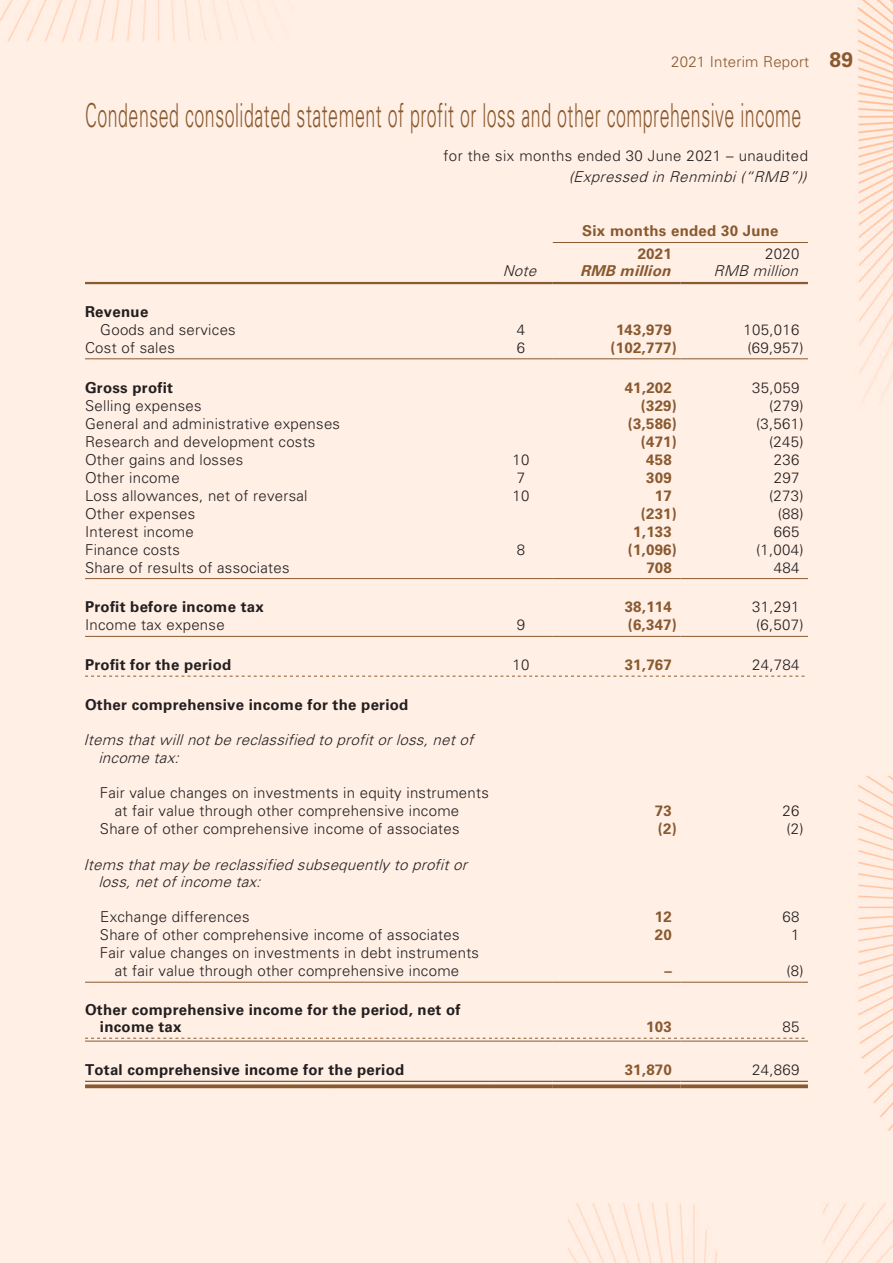
<style>
.page{position:relative;width:893px;height:1263px;background:#ffefe5}
.page>*{position:absolute;margin:0;border:0;box-sizing:border-box;transform-origin:0 0}
.t1{font:300 33px "Univers LT Std";letter-spacing:.03em;color:#89592f;scale:.54 1}
.t2{font:300 15px/18px "Univers LT Std";letter-spacing:.02em;color:#231f20}
.t3{font:700 15px/17.2px "Univers LT Std";letter-spacing:.02em;color:#231f20}
.t4{font:italic 300 15px/18px "Univers LT Std";color:#231f20}
.t5{font:700 15px/22.5px "Univers LT Std";letter-spacing:.02em;color:#89592f}
.t6{font:300 15px "Univers LT Std";letter-spacing:.015em;color:#89592f}
.t7{font:italic 700 15px "Univers LT Std";color:#89592f}
.s1{font-weight:700;font-size:21px}
</style>
<div class="page">
<hr style="left:553px;top:242px;width:255px;height:1px;background:#89592f">
<hr style="left:85px;top:282px;width:404px;height:2px;background:#89592f">
<hr style="left:489px;top:282px;width:64px;height:2px;background:#89592f">
<hr style="left:553px;top:282px;width:127px;height:2px;background:#89592f">
<hr style="left:680px;top:282px;width:128px;height:2px;background:#89592f">
<hr style="left:85px;top:358px;width:404px;height:1px;background:#89592f">
<hr style="left:489px;top:358px;width:64px;height:1px;background:#89592f">
<hr style="left:553px;top:358px;width:127px;height:1px;background:#89592f">
<hr style="left:680px;top:358px;width:128px;height:1px;background:#89592f">
<hr style="left:85px;top:578px;width:404px;height:1px;background:#89592f">
<hr style="left:489px;top:578px;width:64px;height:1px;background:#89592f">
<hr style="left:553px;top:578px;width:127px;height:1px;background:#89592f">
<hr style="left:680px;top:578px;width:128px;height:1px;background:#89592f">
<hr style="left:85px;top:636px;width:404px;height:1px;background:#89592f">
<hr style="left:489px;top:636px;width:64px;height:1px;background:#89592f">
<hr style="left:553px;top:636px;width:127px;height:1px;background:#89592f">
<hr style="left:680px;top:636px;width:128px;height:1px;background:#89592f">
<svg style="left:85px;top:676px;width:719px;height:1px"></svg>
<hr style="left:85px;top:982px;width:404px;height:1px;background:#89592f">
<hr style="left:489px;top:982px;width:64px;height:1px;background:#89592f">
<hr style="left:553px;top:982px;width:127px;height:1px;background:#89592f">
<hr style="left:680px;top:982px;width:128px;height:1px;background:#89592f">
<hr style="left:85px;top:1041px;width:404px;height:1px;background:#89592f">
<hr style="left:489px;top:1041px;width:64px;height:1px;background:#89592f">
<hr style="left:553px;top:1041px;width:127px;height:1px;background:#89592f">
<svg style="left:85px;top:1038px;width:719px;height:1px"></svg>
<hr style="left:680px;top:1041px;width:128px;height:1px;background:#89592f">
<hr style="left:85px;top:1081px;width:404px;height:1px;background:#89592f">
<svg style="left:85px;top:1084px;width:404px;height:4px;background:#966a44"></svg>
<hr style="left:489px;top:1081px;width:64px;height:1px;background:#89592f">
<svg style="left:489px;top:1084px;width:64px;height:4px"></svg>
<hr style="left:553px;top:1081px;width:127px;height:1px;background:#89592f">
<svg style="left:553px;top:1084px;width:127px;height:4px"></svg>
<hr style="left:680px;top:1081px;width:128px;height:1px;background:#89592f">
<svg style="left:680px;top:1084px;width:128px;height:4px"></svg>
<p class="t6" style="left:671px;top:53px;width:183px">2021 Interim Report <span class="s1">89</span></p>
<h1 class="t1" style="left:85px;top:96px;width:1328px">Condensed consolidated statement of profit or loss and other comprehensive income</h1>
<p class="t2" style="left:443px;top:146px;width:366px">for the six months ended 30 June 2021 – unaudited</p>
<p class="t4" style="left:569px;top:167px;width:244px">(Expressed in Renminbi(“RMB”))</p>
<p class="t5" style="left:638px;top:220px;width:142px;text-indent:-55px">Six months ended 30 June<br>2021</p>
<p class="t2" style="left:765px;top:245px;width:36px">2020</p>
<p class="t4" style="left:503px;top:262px;width:40px">Note</p>
<p class="t7" style="left:580px;top:262px;width:96px">RMB million</p>
<p class="t4" style="left:713px;top:262px;width:91px">RMB million</p>
<p class="t3" style="left:85px;top:303px;width:65px">Revenue</p>
<p class="t2" style="left:100px;top:320px;width:137px">Goods and services</p>
<p class="t2" style="left:517px;top:320px;width:10px">4</p>
<p class="t5" style="left:616px;top:318px;width:57px">143,979</p>
<p class="t2" style="left:744px;top:320px;width:57px">105,016</p>
<p class="t2" style="left:85px;top:338px;width:91px">Cost of sales</p>
<p class="t2" style="left:517px;top:338px;width:10px">6</p>
<p class="t5" style="left:610px;top:336px;width:68px">(102,777)</p>
<p class="t2" style="left:747px;top:338px;width:58px">(69,957)</p>
<p class="t3" style="left:85px;top:379px;width:89px">Gross profit</p>
<p class="t5" style="left:625px;top:376px;width:49px">41,202</p>
<p class="t2" style="left:752px;top:378px;width:49px">35,059</p>
<p class="t2" style="left:85px;top:396px;width:118px">Selling expenses</p>
<p class="t5" style="left:641px;top:394px;width:38px">(329)</p>
<p class="t2" style="left:769px;top:396px;width:36px">(279)</p>
<p class="t2" style="left:85px;top:414px;width:257px">General and administrative expenses</p>
<p class="t5" style="left:628px;top:412px;width:51px">(3,586)</p>
<p class="t2" style="left:756px;top:414px;width:49px">(3,561)</p>
<p class="t2" style="left:85px;top:432px;width:232px">Research and development costs</p>
<p class="t5" style="left:641px;top:430px;width:38px">(471)</p>
<p class="t2" style="left:769px;top:432px;width:36px">(245)</p>
<p class="t2" style="left:85px;top:450px;width:160px">Other gains and losses</p>
<p class="t2" style="left:512px;top:450px;width:18px">10</p>
<p class="t5" style="left:646px;top:448px;width:27px">458</p>
<p class="t2" style="left:774px;top:450px;width:27px">236</p>
<p class="t2" style="left:85px;top:468px;width:96px">Other income</p>
<p class="t2" style="left:517px;top:468px;width:10px">7</p>
<p class="t5" style="left:646px;top:466px;width:27px">309</p>
<p class="t2" style="left:774px;top:468px;width:27px">297</p>
<p class="t2" style="left:85px;top:486px;width:224px">Loss allowances, net of reversal</p>
<p class="t2" style="left:512px;top:486px;width:18px">10</p>
<p class="t5" style="left:655px;top:484px;width:18px">17</p>
<p class="t2" style="left:769px;top:486px;width:36px">(273)</p>
<p class="t2" style="left:85px;top:504px;width:112px">Other expenses</p>
<p class="t5" style="left:641px;top:502px;width:38px">(231)</p>
<p class="t2" style="left:778px;top:504px;width:27px">(88)</p>
<p class="t2" style="left:85px;top:522px;width:110px">Interest income</p>
<p class="t5" style="left:633px;top:520px;width:40px">1,133</p>
<p class="t2" style="left:774px;top:522px;width:27px">665</p>
<p class="t2" style="left:85px;top:540px;width:96px">Finance costs</p>
<p class="t2" style="left:517px;top:540px;width:10px">8</p>
<p class="t5" style="left:628px;top:538px;width:51px">(1,096)</p>
<p class="t2" style="left:756px;top:540px;width:49px">(1,004)</p>
<p class="t2" style="left:85px;top:558px;width:206px">Share of results of associates</p>
<p class="t5" style="left:646px;top:556px;width:27px">708</p>
<p class="t2" style="left:774px;top:558px;width:27px">484</p>
<p class="t3" style="left:85px;top:598px;width:180px">Profit before income tax</p>
<p class="t5" style="left:625px;top:596px;width:49px">38,114</p>
<p class="t2" style="left:752px;top:598px;width:49px">31,291</p>
<p class="t2" style="left:85px;top:616px;width:141px">Income tax expense</p>
<p class="t2" style="left:517px;top:616px;width:10px">9</p>
<p class="t5" style="left:628px;top:614px;width:51px">(6,347)</p>
<p class="t2" style="left:756px;top:616px;width:49px">(6,507)</p>
<p class="t3" style="left:85px;top:656px;width:148px">Profit for the period</p>
<p class="t2" style="left:512px;top:656px;width:18px">10</p>
<p class="t5" style="left:625px;top:654px;width:49px">31,767</p>
<p class="t2" style="left:752px;top:656px;width:49px">24,784</p>
<p class="t3" style="left:85px;top:696px;width:325px">Other comprehensive income for the period</p>
<p class="t4" style="left:98px;top:731px;width:381px;text-indent:-15px">Itemsthatwillnotbe reclassified to profitorloss,netof income tax:</p>
<p class="t2" style="left:115px;top:784px;width:376px;text-indent:-15px">Fair value changes on investments in equity instruments at fair value through other comprehensive income</p>
<p class="t5" style="left:655px;top:800px;width:18px">73</p>
<p class="t2" style="left:782px;top:802px;width:18px">26</p>
<p class="t2" style="left:100px;top:820px;width:361px">Share of other comprehensive income of associates</p>
<p class="t5" style="left:658px;top:818px;width:20px">(2)</p>
<p class="t2" style="left:786px;top:820px;width:19px">(2)</p>
<p class="t4" style="left:98px;top:856px;width:375px;line-height:17.2px;text-indent:-15px">Itemsthatmaybe reclassified subsequentlyto profitor loss,netofincome tax:</p>
<p class="t2" style="left:100px;top:908px;width:151px">Exchange differences</p>
<p class="t5" style="left:655px;top:906px;width:18px">12</p>
<p class="t2" style="left:782px;top:908px;width:18px">68</p>
<p class="t2" style="left:100px;top:926px;width:361px">Share of other comprehensive income of associates</p>
<p class="t5" style="left:655px;top:924px;width:18px">20</p>
<p class="t2" style="left:791px;top:926px;width:10px">1</p>
<p class="t2" style="left:100px;top:944px;width:381px;text-align:center">Fair value changes on investments in debt instruments at fair value through other comprehensive income</p>
<p class="t5" style="left:664px;top:960px;width:9px">–</p>
<p class="t2" style="left:786px;top:962px;width:19px">(8)</p>
<p class="t3" style="left:100px;top:1001px;width:362px;text-indent:-15px">Other comprehensive income for the period, net of income tax</p>
<p class="t5" style="left:646px;top:1016px;width:27px">103</p>
<p class="t2" style="left:782px;top:1018px;width:18px">85</p>
<p class="t3" style="left:85px;top:1061px;width:321px">Total comprehensive income for the period</p>
<p class="t5" style="left:625px;top:1058px;width:49px">31,870</p>
<p class="t2" style="left:752px;top:1060px;width:49px">24,869</p>
</div>
